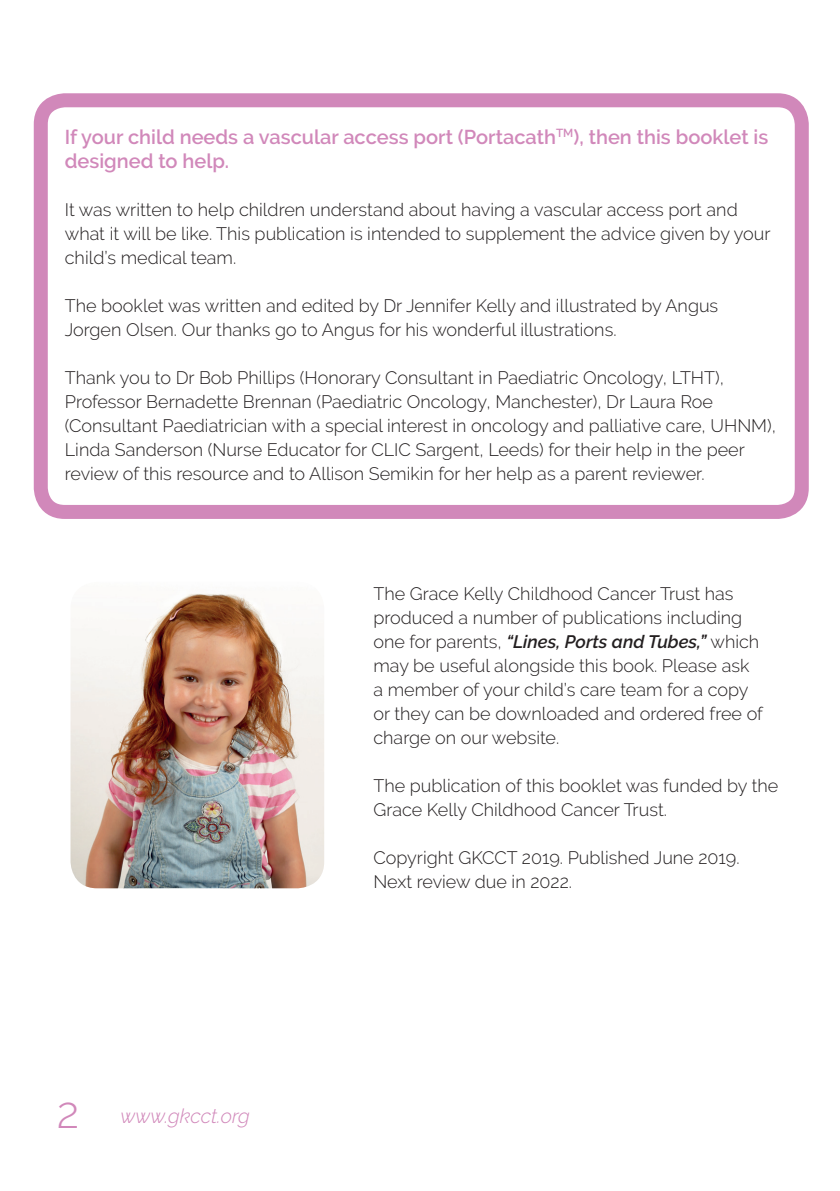
<style>
.page{position:relative;width:840px;height:1191px;background:#fff}
.page>*{position:absolute;margin:0;border:0;box-sizing:border-box;transform-origin:0 0}
.t1{font:600 20px/24px "Raleway";color:#d188ba}
.t2{font:italic 300 20px "Raleway";color:#d188ba}
.t3{font:300 18px/24px "Raleway";color:#231f20}
.s1{font-style:normal;font-size:44px}
.s2{font-weight:600;font-style:italic}
</style>
<div class="page">
<div style="left:34px;top:93px;width:774px;height:426px;border:14px solid #d188ba;border-radius:24px"></div>
<img style="left:70px;top:593px;width:254px;height:295px">
<p class="t1" style="left:65px;top:125px;width:704px">If your child needs a vascular access port (Portacath<sup>TM</sup>), then this booklet is designed to help.</p>
<p class="t3" style="left:65px;top:198px;width:706px">It was written to help children understand about having a vascular access port and what it will be like. This publication is intended to supplement the advice given by your child’s medical team.</p>
<p class="t3" style="left:65px;top:294px;width:654px">The booklet was written and edited by Dr Jennifer Kelly and illustrated by Angus<br>Jorgen Olsen. Our thanks go to Angus for his wonderful illustrations.</p>
<p class="t3" style="left:65px;top:366px;width:712px">Thank you to Dr Bob Phillips (Honorary Consultant in Paediatric Oncology, LTHT), Professor Bernadette Brennan (Paediatric Oncology, Manchester), Dr Laura Roe (Consultant Paediatrician with a special interest in oncology and palliative care, UHNM), Linda Sanderson (Nurse Educator for CLIC Sargent, Leeds) for their help in the peer review of this resource and to Allison Semikin for her help as a parent reviewer.</p>
<p class="t2" style="left:57px;top:1104px;width:195px"><span class="s1">2</span> www.gkcct.org</p>
<p class="t3" style="left:373px;top:582px;width:391px">The Grace Kelly Childhood Cancer Trust has produced a number of publications including one for parents, <span class="s2">“Lines, Ports and Tubes,”</span> which may be useful alongside this book. Please ask a member of your child’s care team for a copy or they can be downloaded and ordered free of charge on our website.</p>
<p class="t3" style="left:373px;top:774px;width:406px">The publication of this booklet was funded by the<br>Grace Kelly Childhood Cancer Trust.</p>
<p class="t3" style="left:373px;top:846px;width:367px">Copyright GKCCT 2019. Published June 2019.<br>Next review due in 2022.</p>
</div>
